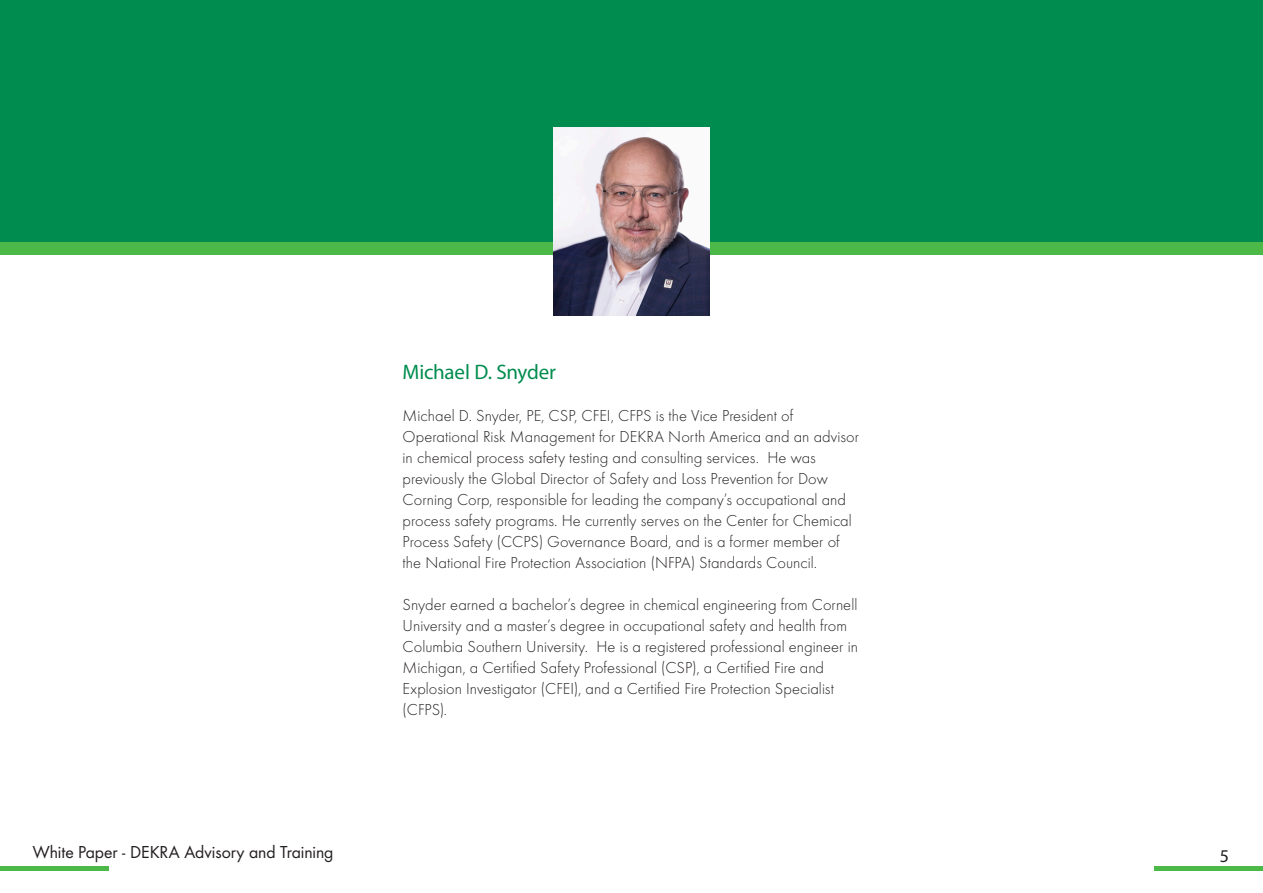
<style>
.page{position:relative;width:1263px;height:893px;background:#fff}
.page>*{position:absolute;margin:0;border:0;box-sizing:border-box;transform-origin:0 0}
.NEW-05-Subhead-14pt{font:21px "Myriad Pro";letter-spacing:-.01em;color:#008c4e}
.t1{font:18px "Futura Boo";letter-spacing:-.005em;color:#231f20}
.t2{font:18px "Myriad Pro";color:#231f20}
.NEW-06-Copytext_11pt{font:300 16.5px/21px "Futura";color:#231f20}
</style>
<div class="page">
<hr style="left:1154px;top:867px;width:109px;height:4px;background:#4cb848">
<hr style="left:0;top:867px;width:109px;height:4px;background:#4cb848">
<div style="left:0;top:0;width:1263px;height:250px;background:#008c4e"></div>
<div style="left:0;top:243px;width:1263px;height:12px;background:#4cb848"></div>
<img style="left:553px;top:128px;width:157px;height:187px">
<p class="NEW-05-Subhead-14pt" style="left:403px;top:359px;width:155px">Michael D. Snyder</p>
<p class="NEW-06-Copytext_11pt" style="left:403px;top:404px;width:458px">Michael D. Snyder, PE, CSP, CFEI, CFPS is the Vice President of Operational Risk Management for DEKRA North America and an advisor in chemical process safety testing and consulting services. He was previously the Global Director of Safety and Loss Prevention for Dow Corning Corp, responsible for leading the company’s occupational and process safety programs. He currently serves on the Center for Chemical Process Safety (CCPS) Governance Board, and is a former member of the National Fire Protection Association (NFPA) Standards Council.</p>
<p class="NEW-06-Copytext_11pt" style="left:403px;top:593px;width:457px">Snyder earned a bachelor’s degree in chemical engineering from Cornell University and a master’s degree in occupational safety and health from Columbia Southern University. He is a registered professional engineer in Michigan, a Certified Safety Professional (CSP), a Certified Fire and Explosion Investigator (CFEI), and a Certified Fire Protection Specialist (CFPS).</p>
<p class="t1" style="left:33px;top:840px;width:302px">White Paper - DEKRA Advisory and Training</p>
<p class="t2" style="left:1220px;top:844px;width:11px">5</p>
</div>
